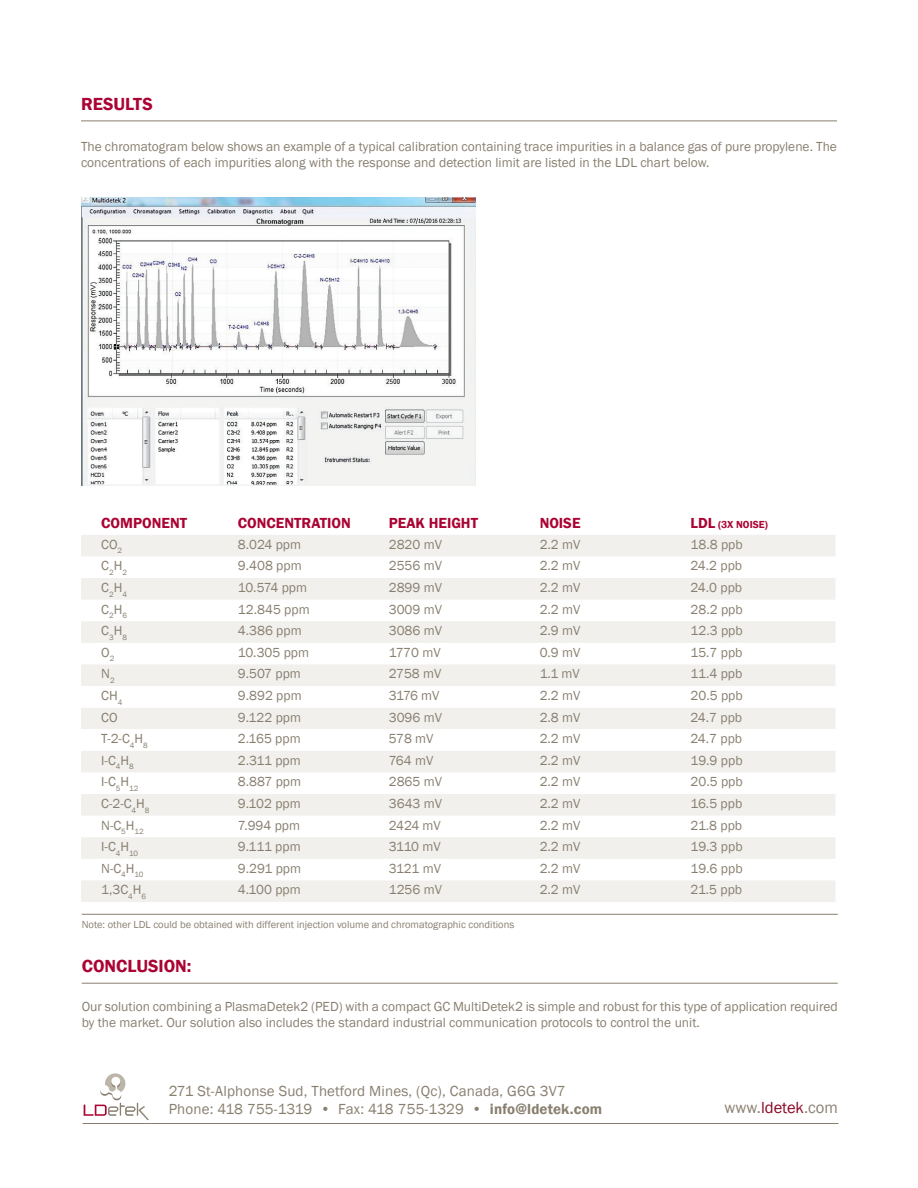
<style>
.page{position:relative;width:918px;height:1188px;background:#fff}
.page>*{position:absolute;margin:0;border:0;box-sizing:border-box;transform-origin:0 0}
.t1{font:600 18px "Franklin Gothic";color:#ab0333}
.t2{font:16.5px "Franklin Gothic";color:#887f6f}
.t3{font:15px/18px "Franklin Gothic";letter-spacing:.01em;color:#887f6f}
.t4{font:600 15px "Franklin Gothic";color:#ab0333}
.t5{font:13.5px/16.2px "Franklin Gothic";color:#887f6f}
.t6{font:10.5px "Franklin Gothic";color:#887f6f}
.t7{font:600 10.5px "Franklin Gothic";color:#ab0333}
.s1{font-size:15px}
.s2{font-weight:600}
.s3{color:#8b0625}
</style>
<div class="page">
<hr style="left:81px;top:121px;width:756px;height:1px;background:#887f6f">
<img style="left:81px;top:197px;width:394px;height:289px">
<svg style="left:81px;top:535px;width:754px;height:151px;fill:#f1f0ed"></svg>
<div style="left:81px;top:708px;width:754px;height:21px;background:#f1f0ed"></div>
<svg style="left:81px;top:751px;width:754px;height:151px;fill:#f1f0ed"></svg>
<hr style="left:82px;top:914px;width:756px;height:1px;background:#887f6f">
<hr style="left:82px;top:983px;width:756px;height:1px;background:#887f6f">
<svg style="left:83px;top:1073px;width:66px;height:47px"></svg>
<hr style="left:82px;top:1123px;width:756px;height:1px;background:#887f6f">
<h1 class="t1" style="left:81px;top:93px;width:23px">Results</h1>
<p class="t5" style="left:81px;top:139px;width:757px">The chromatogram below shows an example of a typical calibration containing trace impurities in a balance gas of pure propylene. The concentrations of each impurities along with the response and detection limit are listed in the LDL chart below.</p>
<p class="t4" style="left:101px;top:514px;width:87px">COMPONENT</p>
<p class="t4" style="left:238px;top:514px;width:114px">CONCENTRATION</p>
<p class="t4" style="left:389px;top:514px;width:91px">PEAK HEIGHT</p>
<p class="t4" style="left:540px;top:514px;width:42px">NOISE</p>
<p class="t7" style="left:691px;top:518px;width:79px"><span class="s1">LDL</span> (3X NOISE)</p>
<p class="t5" style="left:101px;top:537px;width:22px">CO<sub>2</sub></p>
<p class="t5" style="left:238px;top:537px;width:65px">8.024 ppm</p>
<p class="t5" style="left:389px;top:537px;width:55px">2820 mV</p>
<p class="t5" style="left:540px;top:537px;width:42px">2.2 mV</p>
<p class="t5" style="left:691px;top:537px;width:54px">18.8 ppb</p>
<p class="t5" style="left:101px;top:558px;width:27px">C<sub>2</sub>H<sub>2</sub></p>
<p class="t5" style="left:238px;top:558px;width:65px">9.408 ppm</p>
<p class="t5" style="left:389px;top:558px;width:55px">2556 mV</p>
<p class="t5" style="left:540px;top:558px;width:42px">2.2 mV</p>
<p class="t5" style="left:691px;top:558px;width:53px">24.2 ppb</p>
<p class="t5" style="left:101px;top:580px;width:27px">C<sub>2</sub>H<sub>4</sub></p>
<p class="t5" style="left:238px;top:580px;width:71px">10.574 ppm</p>
<p class="t5" style="left:389px;top:580px;width:55px">2899 mV</p>
<p class="t5" style="left:540px;top:580px;width:42px">2.2 mV</p>
<p class="t5" style="left:691px;top:580px;width:53px">24.0 ppb</p>
<p class="t5" style="left:101px;top:601px;width:27px">C<sub>2</sub>H<sub>6</sub></p>
<p class="t5" style="left:238px;top:601px;width:73px">12.845 ppm</p>
<p class="t5" style="left:389px;top:601px;width:55px">3009 mV</p>
<p class="t5" style="left:540px;top:601px;width:42px">2.2 mV</p>
<p class="t5" style="left:691px;top:601px;width:54px">28.2 ppb</p>
<p class="t5" style="left:101px;top:623px;width:27px">C<sub>3</sub>H<sub>8</sub></p>
<p class="t5" style="left:238px;top:623px;width:65px">4.386 ppm</p>
<p class="t5" style="left:389px;top:623px;width:55px">3086 mV</p>
<p class="t5" style="left:540px;top:623px;width:42px">2.9 mV</p>
<p class="t5" style="left:691px;top:623px;width:54px">12.3 ppb</p>
<p class="t5" style="left:101px;top:645px;width:15px">O<sub>2</sub></p>
<p class="t5" style="left:238px;top:645px;width:73px">10.305 ppm</p>
<p class="t5" style="left:389px;top:645px;width:53px">1770 mV</p>
<p class="t5" style="left:540px;top:645px;width:42px">0.9 mV</p>
<p class="t5" style="left:691px;top:645px;width:53px">15.7 ppb</p>
<p class="t5" style="left:101px;top:666px;width:15px">N<sub>2</sub></p>
<p class="t5" style="left:238px;top:666px;width:65px">9.507 ppm</p>
<p class="t5" style="left:389px;top:666px;width:54px">2758 mV</p>
<p class="t5" style="left:540px;top:666px;width:42px">1.1 mV</p>
<p class="t5" style="left:691px;top:666px;width:53px">11.4 ppb</p>
<p class="t5" style="left:101px;top:688px;width:23px">CH<sub>4</sub></p>
<p class="t5" style="left:238px;top:688px;width:65px">9.892 ppm</p>
<p class="t5" style="left:389px;top:688px;width:52px">3176 mV</p>
<p class="t5" style="left:540px;top:688px;width:42px">2.2 mV</p>
<p class="t5" style="left:691px;top:688px;width:54px">20.5 ppb</p>
<p class="t5" style="left:101px;top:709px;width:18px">CO</p>
<p class="t5" style="left:238px;top:709px;width:65px">9.122 ppm</p>
<p class="t5" style="left:389px;top:709px;width:55px">3096 mV</p>
<p class="t5" style="left:540px;top:709px;width:42px">2.8 mV</p>
<p class="t5" style="left:691px;top:709px;width:53px">24.7 ppb</p>
<p class="t5" style="left:101px;top:731px;width:48px">T-2-C<sub>4</sub>H<sub>8</sub></p>
<p class="t5" style="left:238px;top:731px;width:64px">2.165 ppm</p>
<p class="t5" style="left:389px;top:731px;width:46px">578 mV</p>
<p class="t5" style="left:540px;top:731px;width:42px">2.2 mV</p>
<p class="t5" style="left:691px;top:731px;width:53px">24.7 ppb</p>
<p class="t5" style="left:101px;top:753px;width:34px">I-C<sub>4</sub>H<sub>8</sub></p>
<p class="t5" style="left:238px;top:753px;width:64px">2.311 ppm</p>
<p class="t5" style="left:389px;top:753px;width:46px">764 mV</p>
<p class="t5" style="left:540px;top:753px;width:42px">2.2 mV</p>
<p class="t5" style="left:691px;top:753px;width:53px">19.9 ppb</p>
<p class="t5" style="left:101px;top:774px;width:39px">I-C<sub>5</sub>H<sub>12</sub></p>
<p class="t5" style="left:238px;top:774px;width:65px">8.887 ppm</p>
<p class="t5" style="left:389px;top:774px;width:55px">2865 mV</p>
<p class="t5" style="left:540px;top:774px;width:42px">2.2 mV</p>
<p class="t5" style="left:691px;top:774px;width:54px">20.5 ppb</p>
<p class="t5" style="left:101px;top:796px;width:50px">C-2-C<sub>4</sub>H<sub>8</sub></p>
<p class="t5" style="left:238px;top:796px;width:64px">9.102 ppm</p>
<p class="t5" style="left:389px;top:796px;width:55px">3643 mV</p>
<p class="t5" style="left:540px;top:796px;width:42px">2.2 mV</p>
<p class="t5" style="left:691px;top:796px;width:53px">16.5 ppb</p>
<p class="t5" style="left:101px;top:817px;width:44px">N-C<sub>5</sub>H<sub>12</sub></p>
<p class="t5" style="left:238px;top:817px;width:64px">7.994 ppm</p>
<p class="t5" style="left:389px;top:817px;width:54px">2424 mV</p>
<p class="t5" style="left:540px;top:817px;width:42px">2.2 mV</p>
<p class="t5" style="left:691px;top:817px;width:53px">21.8 ppb</p>
<p class="t5" style="left:101px;top:839px;width:38px">I-C<sub>4</sub>H<sub>10</sub></p>
<p class="t5" style="left:238px;top:839px;width:64px">9.111 ppm</p>
<p class="t5" style="left:389px;top:839px;width:53px">3110 mV</p>
<p class="t5" style="left:540px;top:839px;width:42px">2.2 mV</p>
<p class="t5" style="left:691px;top:839px;width:53px">19.3 ppb</p>
<p class="t5" style="left:101px;top:861px;width:44px">N-C<sub>4</sub>H<sub>10</sub></p>
<p class="t5" style="left:238px;top:861px;width:65px">9.291 ppm</p>
<p class="t5" style="left:389px;top:861px;width:54px">3121 mV</p>
<p class="t5" style="left:540px;top:861px;width:42px">2.2 mV</p>
<p class="t5" style="left:691px;top:861px;width:53px">19.6 ppb</p>
<p class="t5" style="left:101px;top:882px;width:46px">1,3C<sub>4</sub>H<sub>6</sub></p>
<p class="t5" style="left:238px;top:882px;width:64px">4.100 ppm</p>
<p class="t5" style="left:389px;top:882px;width:55px">1256 mV</p>
<p class="t5" style="left:540px;top:882px;width:42px">2.2 mV</p>
<p class="t5" style="left:691px;top:882px;width:53px">21.5 ppb</p>
<p class="t6" style="left:82px;top:918px;width:434px">Note: other LDL could be obtained with different injection volume and chromatographic conditions</p>
<h1 class="t1" style="left:82px;top:955px;width:111px">CONCLUSION:</h1>
<p class="t5" style="left:82px;top:999px;width:758px">Our solution combining a PlasmaDetek2 (PED) with a compact GC MultiDetek2 is simple and robust for this type of application required by the market. Our solution also includes the standard industrial communication protocols to control the unit.</p>
<p class="t3" style="left:169px;top:1082px;width:435px">271 St-Alphonse Sud, Thetford Mines, (Qc), Canada, G6G 3V7<br>Phone: 418 755-1319 • Fax: 418 755-1329 • <span class="s2">info@ldetek.com</span></p>
<p class="t2" style="left:725px;top:1098px;width:115px">www.<span class="s3">ldetek</span>.com</p>
</div>
